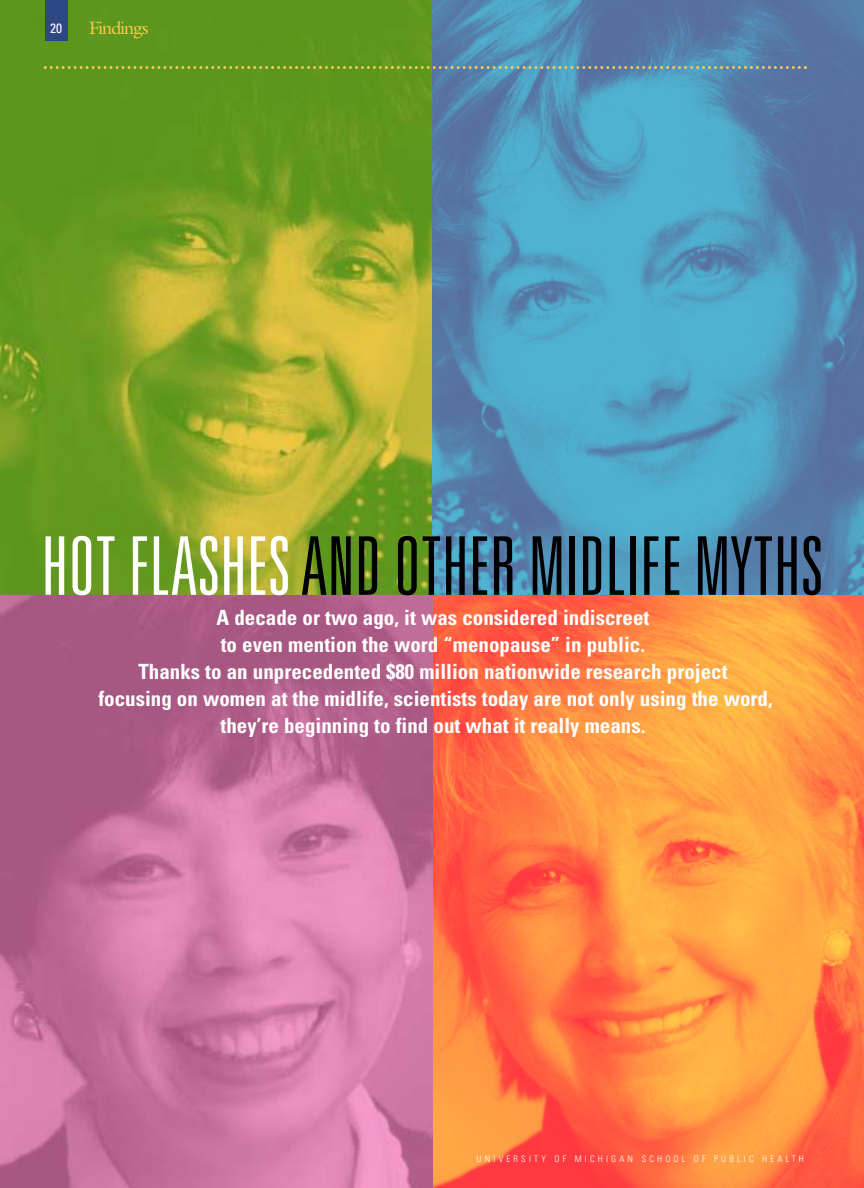
<style>
.page{position:relative;width:864px;height:1188px;background:#fff}
.page>*{position:absolute;margin:0;border:0;box-sizing:border-box;transform-origin:0 0}
.t1{font:300 ultra-condensed 81px "Univers";color:#000}
.t2{font:700 condensed 21px/27px "Univers";color:#fff;text-align:center}
.t3{font:18px "Galliard";letter-spacing:-.055em;color:#fecc47}
.t4{font:condensed 13.5px "Univers";color:#fff}
.t5{font:300 condensed 9px "Univers";letter-spacing:.355em;color:#fff}
.s1{color:#fff}
</style>
<div class="page">
<img style="left:432px;top:595px;width:432px;height:593px">
<img style="left:0;top:595px;width:432px;height:593px">
<svg style="left:0;top:0;width:432px;height:595px;background:#7da025"></svg>
<img style="left:432px;top:0;width:432px;height:595px">
<div style="left:45px;top:0;width:22px;height:40px;background:#2e4886"></div>
<svg style="left:44px;top:66px;width:763px;height:3px;background:#93a45a"></svg>
<p class="t4" style="left:50px;top:23px;width:13px">20</p>
<p class="t3" style="left:89px;top:21px;width:61px">Findings</p>
<h1 class="t1" style="left:41px;top:536px;width:783px"><span class="s1">HOT FLASHES</span> AND OTHER MIDLIFE MYTHS</h1>
<p class="t2" style="left:98px;top:606px;width:676px">A decade or two ago, it was considered indiscreet<br>to even mention the word “menopause” in public.<br>Thanks to an unprecedented $80 million nationwide research project<br>focusing on women at the midlife, scientists today are not only using the word, they’re beginning to find out what it really means.</p>
<p class="t5" style="left:477px;top:1156px;width:329px">UNIVERSITY OF MICHIGAN SCHOOL OF PUBLIC HEALTH</p>
</div>
